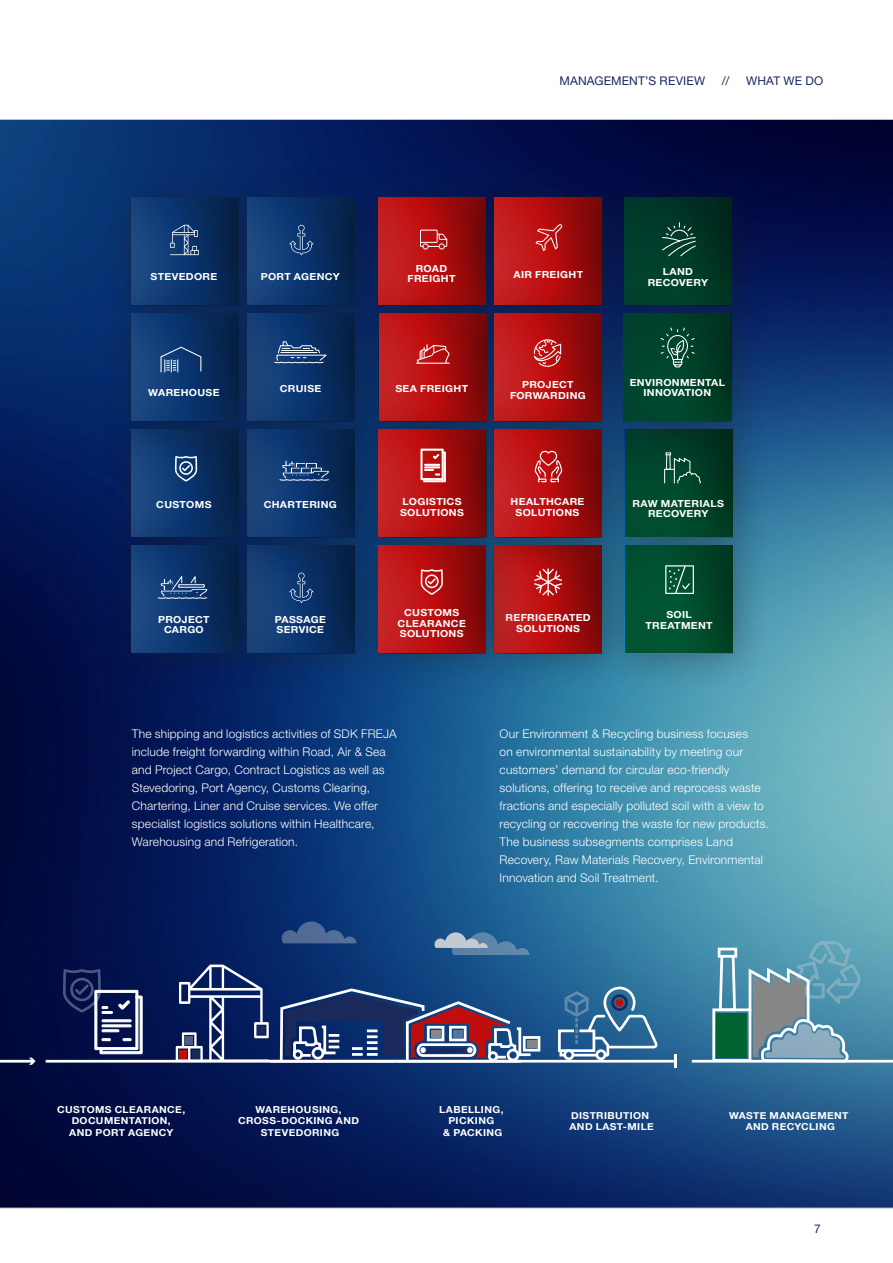
<style>
.page{position:relative;width:893px;height:1263px;background:#fff}
.page>*{position:absolute;margin:0;border:0;box-sizing:border-box;transform-origin:0 0}
.t1{font:300 12px/18px "Helvetica Neue LT Std";letter-spacing:.015em;color:#fff}
.t2{font:12px "Helvetica Neue LT Std";letter-spacing:.015em;color:#19295c}
.t3{font:700 9.75px/10.5px "Helvetica Neue LT Pro";letter-spacing:.03em;color:#fff;text-align:center;scale:1.08 1}
.t4{font:700 9.6px/11.6px "Helvetica Neue";letter-spacing:.035em;color:#fff;text-align:center;scale:1.07 1}
</style>
<div class="page">
<img style="left:0;top:120px;width:893px;height:1088px">
<hr style="left:46px;top:1060px;width:630px;height:2px;background:#fff">
<svg style="left:675px;top:1054px;width:2px;height:14px"></svg>
<hr style="left:692px;top:1060px;width:201px;height:2px;background:#fff">
<hr style="left:0;top:1060px;width:33px;height:2px;background:#fff">
<svg style="left:29px;top:1057px;width:7px;height:8px"></svg>
<div style="left:523px;top:1036px;width:17px;height:15px;border:3px solid #fff"></div>
<svg style="left:711px;top:941px;width:149px;height:135px;background:#6597a8"></svg>
<svg style="left:63px;top:969px;width:80px;height:85px;background:#37416e"></svg>
<div style="left:527px;top:1040px;width:9px;height:8px;background:#878787"></div>
<svg style="left:282px;top:921px;width:74px;height:22px;background:#345488"></svg>
<svg style="left:435px;top:932px;width:94px;height:23px;background:#5d85aa"></svg>
<div style="left:563px;top:1049px;width:11px;height:11px;border:3px solid #fff;border-radius:50%"></div>
<div style="left:595px;top:1049px;width:11px;height:11px;border:3px solid #fff;border-radius:50%"></div>
<svg style="left:557px;top:880px;width:101px;height:178px;background:#3a7aa2"></svg>
<svg style="left:176px;top:964px;width:357px;height:100px;background:#3d5080"></svg>
<div style="left:348px;top:168px;width:178px;height:177px;background:#031755"></div>
<div style="left:378px;top:198px;width:56px;height:107px;background:#c31b1d"></div>
<div style="left:410px;top:198px;width:76px;height:107px;background:#1d1d1b;opacity:.75"></div>
<svg style="left:420px;top:230px;width:27px;height:19px"></svg>
<div style="left:349px;top:284px;width:177px;height:177px;background:#1d1d1b;opacity:.37"></div>
<div style="left:379px;top:314px;width:55px;height:107px;background:#c31c1e"></div>
<div style="left:410px;top:314px;width:76px;height:107px;background:#1d1d1b;opacity:.75"></div>
<svg style="left:416px;top:344px;width:34px;height:20px"></svg>
<div style="left:465px;top:168px;width:177px;height:177px;background:#1d1d1b;opacity:.37"></div>
<div style="left:495px;top:198px;width:55px;height:107px;background:#c31e20"></div>
<div style="left:526px;top:198px;width:76px;height:107px;background:#1d1d1b;opacity:.75"></div>
<svg style="left:536px;top:224px;width:26px;height:27px"></svg>
<div style="left:464px;top:284px;width:178px;height:177px;background:#1d1d1b;opacity:.37"></div>
<div style="left:494px;top:314px;width:56px;height:107px;background:#c31e20"></div>
<div style="left:526px;top:314px;width:76px;height:107px;background:#1d1d1b;opacity:.75"></div>
<svg style="left:534px;top:339px;width:27px;height:28px"></svg>
<div style="left:464px;top:516px;width:177px;height:177px;background:#1d1d1b;opacity:.37"></div>
<div style="left:525px;top:546px;width:76px;height:107px;background:#1d1d1b;opacity:.75"></div>
<svg style="left:534px;top:577px;width:28px;height:19px"></svg>
<div style="left:101px;top:168px;width:177px;height:177px;background:#08316e"></div>
<div style="left:131px;top:198px;width:55px;height:107px;background:#18437d"></div>
<div style="left:163px;top:198px;width:75px;height:107px;background:#1d1d1b;opacity:.75"></div>
<svg style="left:170px;top:225px;width:29px;height:30px"></svg>
<div style="left:217px;top:168px;width:177px;height:177px;background:#1d1d1b;opacity:.37"></div>
<div style="left:247px;top:198px;width:56px;height:107px;background:#18437d"></div>
<div style="left:279px;top:198px;width:76px;height:107px;background:#1d1d1b;opacity:.75"></div>
<svg style="left:289px;top:225px;width:24px;height:30px"></svg>
<div style="left:217px;top:516px;width:177px;height:177px;background:#1d1d1b;opacity:.37"></div>
<div style="left:279px;top:546px;width:76px;height:107px;background:#1d1d1b;opacity:.75"></div>
<svg style="left:289px;top:577px;width:24px;height:26px"></svg>
<div style="left:217px;top:284px;width:177px;height:177px;background:#1d1d1b;opacity:.37"></div>
<div style="left:279px;top:314px;width:76px;height:107px;background:#1d1d1b;opacity:.75"></div>
<svg style="left:278px;top:341px;width:51px;height:22px"></svg>
<hr style="left:280px;top:352px;width:37px;height:1px;background:#fff">
<div style="left:217px;top:400px;width:177px;height:177px;background:#1d1d1b;opacity:.37"></div>
<div style="left:279px;top:430px;width:76px;height:107px;background:#1d1d1b;opacity:.75"></div>
<svg style="left:279px;top:461px;width:50px;height:20px"></svg>
<div style="left:594px;top:168px;width:178px;height:177px;background:#1d1d1b;opacity:.37"></div>
<div style="left:624px;top:198px;width:56px;height:107px;background:#003d2c"></div>
<div style="left:656px;top:198px;width:76px;height:107px;background:#1d1d1b;opacity:.75"></div>
<svg style="left:661px;top:222px;width:36px;height:35px"></svg>
<div style="left:595px;top:400px;width:177px;height:177px;background:#1d1d1b;opacity:.37"></div>
<div style="left:625px;top:430px;width:55px;height:107px;background:#004b2f"></div>
<div style="left:656px;top:430px;width:76px;height:107px;background:#1d1d1b;opacity:.75"></div>
<svg style="left:664px;top:461px;width:37px;height:49px"></svg>
<div style="left:349px;top:400px;width:177px;height:177px;background:#1d1d1b;opacity:.37"></div>
<div style="left:379px;top:430px;width:55px;height:107px;background:#c31e20"></div>
<div style="left:410px;top:430px;width:76px;height:107px;background:#1d1d1b;opacity:.75"></div>
<svg style="left:421px;top:449px;width:24px;height:33px"></svg>
<div style="left:348px;top:516px;width:178px;height:177px;background:#1d1d1b;opacity:.37"></div>
<div style="left:378px;top:546px;width:56px;height:107px;background:#c31e20"></div>
<div style="left:410px;top:546px;width:76px;height:107px;background:#1d1d1b;opacity:.75"></div>
<svg style="left:421px;top:569px;width:22px;height:26px"></svg>
<div style="left:101px;top:400px;width:177px;height:177px;background:#1d1d1b;opacity:.37"></div>
<div style="left:131px;top:430px;width:55px;height:107px;background:#1a457e"></div>
<div style="left:163px;top:430px;width:75px;height:107px;background:#1d1d1b;opacity:.75"></div>
<svg style="left:175px;top:461px;width:22px;height:20px"></svg>
<div style="left:101px;top:284px;width:177px;height:177px;background:#1d1d1b;opacity:.37"></div>
<div style="left:131px;top:314px;width:55px;height:107px;background:#19447d"></div>
<div style="left:163px;top:314px;width:75px;height:107px;background:#1d1d1b;opacity:.75"></div>
<svg style="left:160px;top:346px;width:42px;height:27px"></svg>
<div style="left:595px;top:516px;width:177px;height:177px;background:#1d1d1b;opacity:.37"></div>
<div style="left:625px;top:546px;width:55px;height:107px;background:#005432"></div>
<div style="left:656px;top:546px;width:76px;height:107px;background:#1d1d1b;opacity:.75"></div>
<svg style="left:665px;top:565px;width:29px;height:29px"></svg>
<div style="left:594px;top:284px;width:177px;height:177px;background:#1d1d1b;opacity:.37"></div>
<div style="left:624px;top:314px;width:55px;height:107px;background:#00452f"></div>
<div style="left:655px;top:314px;width:76px;height:107px;background:#003d26"></div>
<svg style="left:659px;top:327px;width:36px;height:54px"></svg>
<div style="left:464px;top:400px;width:177px;height:177px;background:#1d1d1b;opacity:.37"></div>
<div style="left:494px;top:430px;width:55px;height:107px;background:#c31e20"></div>
<div style="left:525px;top:430px;width:76px;height:107px;background:#1d1d1b;opacity:.75"></div>
<svg style="left:534px;top:450px;width:29px;height:32px"></svg>
<div style="left:101px;top:516px;width:177px;height:177px;background:#1d1d1b;opacity:.37"></div>
<div style="left:131px;top:546px;width:55px;height:107px;background:#19447d"></div>
<div style="left:163px;top:546px;width:75px;height:107px;background:#1d1d1b;opacity:.75"></div>
<svg style="left:158px;top:574px;width:50px;height:25px"></svg>
<hr style="left:0;top:119px;width:893px;height:1px;background:#c6c6c6">
<hr style="left:0;top:1208px;width:893px;height:1px;background:#c6c6c6">
<p class="t2" style="left:559px;top:74px;width:147px">MANAGEMENT’S REVIEW</p>
<p class="t2" style="left:722px;top:74px;width:9px">//</p>
<p class="t2" style="left:746px;top:74px;width:79px">WHAT WE DO</p>
<p class="t3" style="left:151px;top:271px;width:63px">STEVEDORE</p>
<p class="t3" style="left:261px;top:271px;width:75px">PORT AGENCY</p>
<p class="t3" style="left:408px;top:263px;width:46px">ROAD<br>FREIGHT</p>
<p class="t3" style="left:514px;top:269px;width:66px">AIR FREIGHT</p>
<p class="t3" style="left:648px;top:266px;width:57px">LAND<br>RECOVERY</p>
<p class="t3" style="left:148px;top:387px;width:68px">WAREHOUSE</p>
<p class="t3" style="left:280px;top:383px;width:40px">CRUISE</p>
<p class="t3" style="left:395px;top:383px;width:69px">SEA FREIGHT</p>
<p class="t3" style="left:510px;top:379px;width:72px">PROJECT<br>FORWARDING</p>
<p class="t3" style="left:630px;top:377px;width:90px">ENVIRONMENTAL<br>INNOVATION</p>
<p class="t3" style="left:156px;top:499px;width:53px">CUSTOMS</p>
<p class="t3" style="left:158px;top:614px;width:49px">PROJECT<br>CARGO</p>
<p class="t3" style="left:264px;top:499px;width:69px">CHARTERING</p>
<p class="t3" style="left:275px;top:614px;width:49px;text-align:left">PASSAGE<br>SERVICE</p>
<p class="t3" style="left:400px;top:496px;width:61px;text-align:left">LOGISTICS<br>SOLUTIONS</p>
<p class="t3" style="left:398px;top:607px;width:65px">CUSTOMS<br>CLEARANCE<br>SOLUTIONS</p>
<p class="t3" style="left:511px;top:496px;width:70px">HEALTHCARE<br>SOLUTIONS</p>
<p class="t3" style="left:506px;top:612px;width:80px">REFRIGERATED<br>SOLUTIONS</p>
<p class="t3" style="left:632px;top:498px;width:86px">RAW MATERIALS<br>RECOVERY</p>
<p class="t3" style="left:645px;top:609px;width:64px">SOIL<br>TREATMENT</p>
<p class="t1" style="left:132px;top:724px;width:266px">The shipping and logistics activities of SDK FREJA include freight forwarding within Road, Air &amp; Sea and Project Cargo, Contract Logistics as well as Stevedoring, Port Agency, Customs Clearing, Chartering, Liner and Cruise services. We offer specialist logistics solutions within Healthcare, Warehousing and Refrigeration.</p>
<p class="t1" style="left:500px;top:724px;width:271px">Our Environment &amp; Recycling business focuses<br>on environmental sustainability by meeting our customers’ demand for circular eco-friendly solutions, offering to receive and reprocess waste fractions and especially polluted soil with a view to recycling or recovering the waste for new products.<br>The business subsegments comprises Land Recovery, Raw Materials Recovery, Environmental Innovation and Soil Treatment.</p>
<p class="t4" style="left:57px;top:1104px;width:121px">CUSTOMS CLEARANCE,<br>DOCUMENTATION,<br>AND PORT AGENCY</p>
<p class="t4" style="left:729px;top:1109px;width:113px">WASTE MANAGEMENT<br>AND RECYCLING</p>
<p class="t4" style="left:238px;top:1104px;width:114px">WAREHOUSING,<br>CROSS-DOCKING AND<br>STEVEDORING</p>
<p class="t4" style="left:439px;top:1104px;width:62px">LABELLING,<br>PICKING<br>&amp; PACKING</p>
<p class="t4" style="left:569px;top:1109px;width:80px;text-align:left">DISTRIBUTION<br>AND LAST-MILE</p>
<p class="t2" style="left:814px;top:1222px;width:8px">7</p>
</div>
